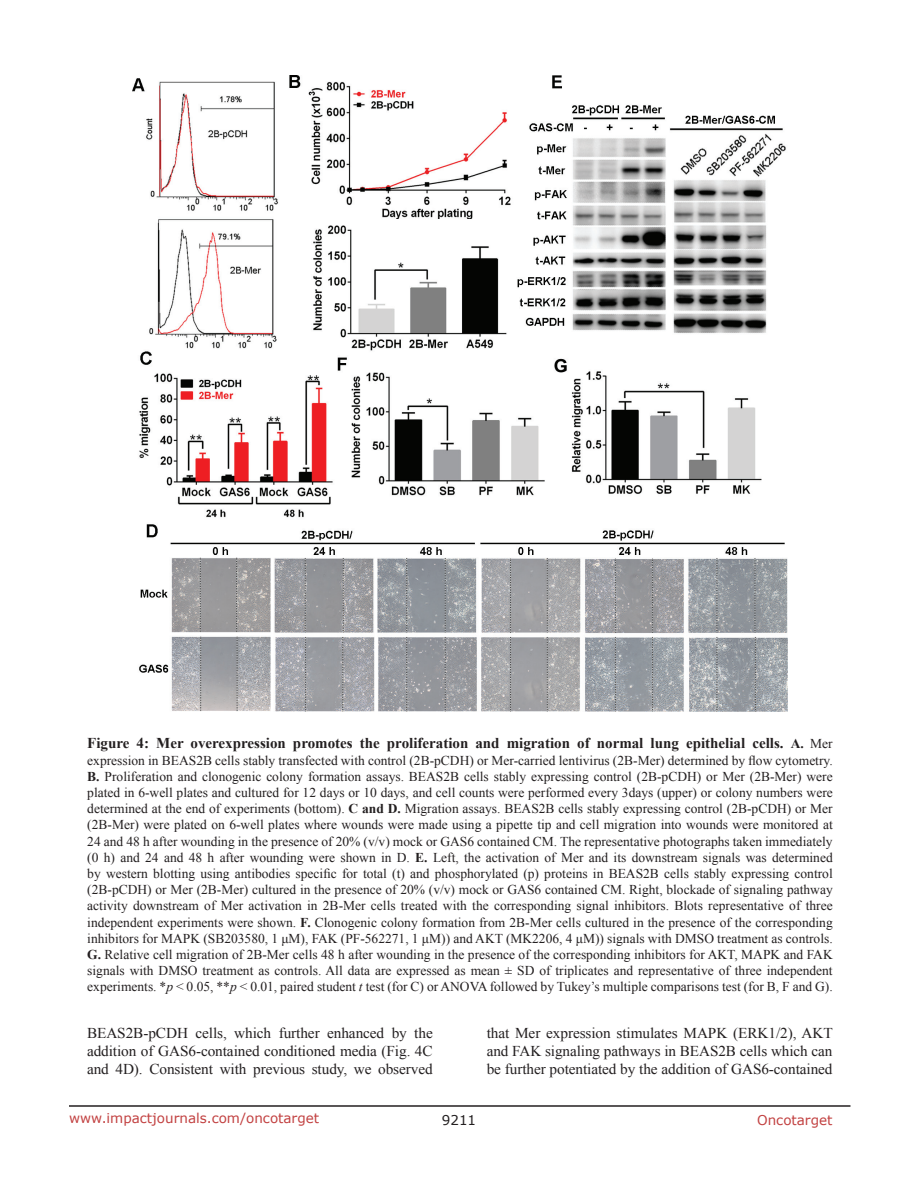
<style>
.page{position:relative;width:918px;height:1188px;background:#fff}
.page>*{position:absolute;margin:0;border:0;box-sizing:border-box;transform-origin:0 0}
.t1{font:15px/18px "Times New Roman";letter-spacing:-.005em;color:#231f20;text-align:justify}
.t2{font:700 15px "Times New Roman";color:#231f20}
.t3{font:13.5px/16.2px "Times New Roman";color:#231f20;text-align:justify}
.t4{font:13.5px "Verdana";color:#c24141}
.t5{font:13.5px "Verdana";color:#231f20}
.s1{font-size:13.5px}
.s2{font-weight:400;font-size:13.5px}
.s3{font-weight:700}
.s4{font-style:italic}
</style>
<div class="page">
<hr style="left:69px;top:1105px;width:781px;height:2px;background:#231f20">
<img style="left:133px;top:76px;width:654px;height:635px">
<p class="t2" style="left:87px;top:733px;width:747px">Figure 4: Mer overexpression promotes the proliferation and migration of normal lung epithelial cells. <span class="s1">A.</span> <span class="s2">Mer</span></p>
<p class="t3" style="left:87px;top:752px;width:747px">expression in BEAS2B cells stably transfected with control (2B-pCDH) or Mer-carried lentivirus (2B-Mer) determined by flow cytometry.<br><span class="s3">B.</span> Proliferation and clonogenic colony formation assays. BEAS2B cells stably expressing control (2B-pCDH) or Mer (2B-Mer) were plated in 6-well plates and cultured for 12 days or 10 days, and cell counts were performed every 3days (upper) or colony numbers were determined at the end of experiments (bottom). <span class="s3">C and D.</span> Migration assays. BEAS2B cells stably expressing control (2B-pCDH) or Mer (2B-Mer) were plated on 6-well plates where wounds were made using a pipette tip and cell migration into wounds were monitored at 24 and 48 h after wounding in the presence of 20% (v/v) mock or GAS6 contained CM. The representative photographs taken immediately (0 h) and 24 and 48 h after wounding were shown in D. <span class="s3">E.</span> Left, the activation of Mer and its downstream signals was determined by western blotting using antibodies specific for total (t) and phosphorylated (p) proteins in BEAS2B cells stably expressing control (2B-pCDH) or Mer (2B-Mer) cultured in the presence of 20% (v/v) mock or GAS6 contained CM. Right, blockade of signaling pathway activity downstream of Mer activation in 2B-Mer cells treated with the corresponding signal inhibitors. Blots representative of three independent experiments were shown. <span class="s3">F.</span> Clonogenic colony formation from 2B-Mer cells cultured in the presence of the corresponding inhibitors for MAPK (SB203580, 1 μM), FAK (PF-562271, 1 μM)) and AKT (MK2206, 4 μM)) signals with DMSO treatment as controls.<br><span class="s3">G.</span> Relative cell migration of 2B-Mer cells 48 h after wounding in the presence of the corresponding inhibitors for AKT, MAPK and FAK signals with DMSO treatment as controls. All data are expressed as mean ± SD of triplicates and representative of three independent experiments. *<span class="s4">p</span> &lt; 0.05, **<span class="s4">p</span> &lt; 0.01, paired student <span class="s4">t</span> test (for C) or ANOVA followed by Tukey’s multiple comparisons test (for B, F and G).</p>
<p class="t1" style="left:87px;top:1024px;width:347px">BEAS2B-pCDH cells, which further enhanced by the addition of GAS6-contained conditioned media (Fig. 4C and 4D). Consistent with previous study, we observed</p>
<p class="t1" style="left:487px;top:1024px;width:348px">that Mer expression stimulates MAPK (ERK1/2), AKT and FAK signaling pathways in BEAS2B cells which can be further potentiated by the addition of GAS6-contained</p>
<p class="t4" style="left:69px;top:1109px;width:252px">www.impactjournals.com/oncotarget</p>
<p class="t5" style="left:442px;top:1111px;width:36px">9211</p>
<p class="t4" style="left:757px;top:1111px;width:77px">Oncotarget</p>
</div>
